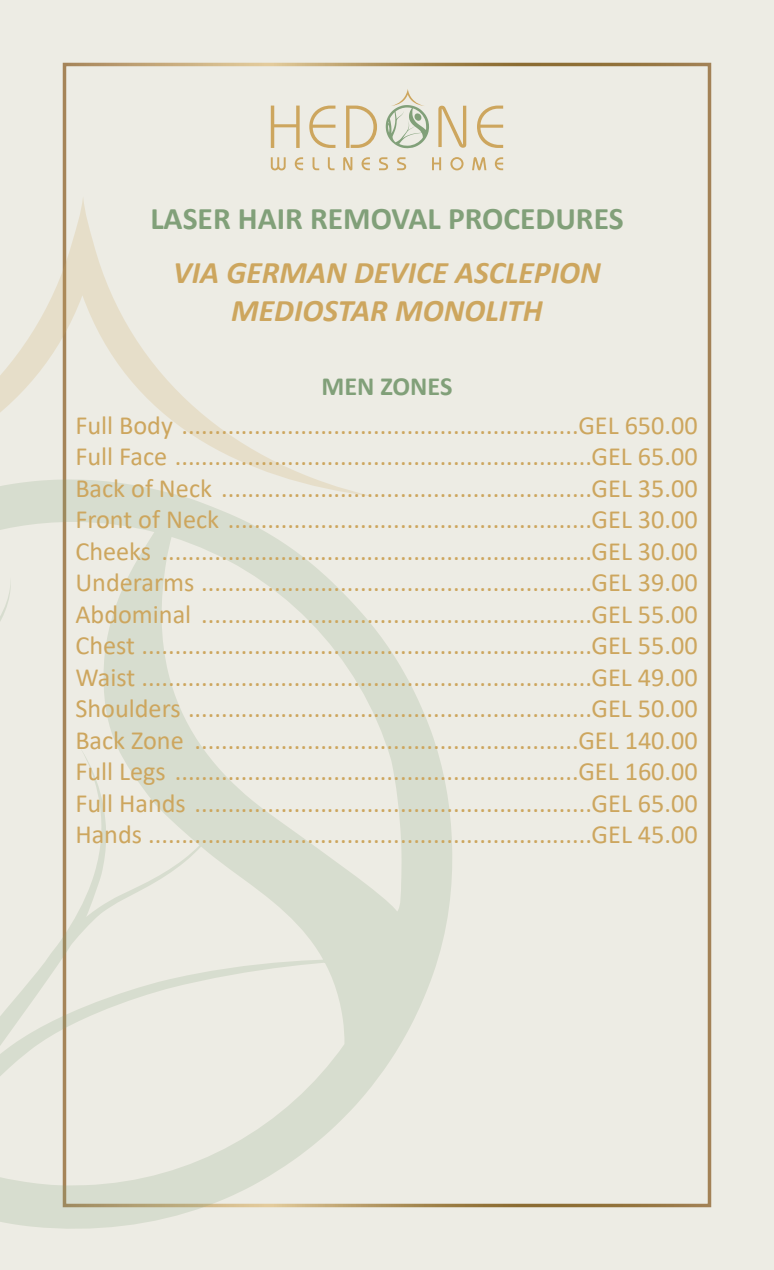
<style>
.page{position:relative;width:774px;height:1270px;background:#edece4}
.page>*{position:absolute;margin:0;border:0;box-sizing:border-box;transform-origin:0 0}
.t1{font:italic 700 31.5px/37.8px "Calibri";color:#cda65e;text-align:center}
.t2{font:700 31.5px "Calibri";color:#81a079}
.t3{font:26.25px/31.5px "Calibri";color:#cda65e;text-align:justify}
.t4{font:700 26.25px "Calibri";color:#81a079}
</style>
<div class="page">
<svg style="left:0;top:497px;width:452px;height:732px"></svg>
<svg style="left:0;top:196px;width:370px;height:301px"></svg>
<svg style="left:477px;top:106px;width:26px;height:42px"></svg>
<svg style="left:438px;top:106px;width:28px;height:42px"></svg>
<svg style="left:346px;top:106px;width:31px;height:42px"></svg>
<svg style="left:309px;top:106px;width:26px;height:42px"></svg>
<svg style="left:271px;top:106px;width:29px;height:42px"></svg>
<svg style="left:271px;top:157px;width:232px;height:13px"></svg>
<svg style="left:386px;top:89px;width:43px;height:59px"></svg>
<p class="t2" style="left:150px;top:197px;width:475px">LASER HAIR REMOVAL PROCEDURES</p>
<p class="t1" style="left:173px;top:253px;width:429px">VIA GERMAN DEVICE ASCLEPION<br>MEDIOSTAR MONOLITH</p>
<p class="t4" style="left:321px;top:368px;width:133px">MEN ZONES</p>
<p class="t3" style="left:75px;top:409px;width:624px">Full Body ............................................................GEL 650.00<br>Full Face ...............................................................GEL 65.00<br>Back of Neck ........................................................GEL 35.00<br>Front of Neck .......................................................GEL 30.00<br>Cheeks .................................................................GEL 30.00<br>Underarms ...........................................................GEL 39.00<br>Abdominal ...........................................................GEL 55.00<br>Chest ....................................................................GEL 55.00<br>Waist ....................................................................GEL 49.00<br>Shoulders .............................................................GEL 50.00<br>Back Zone ..........................................................GEL 140.00<br>Full Legs .............................................................GEL 160.00<br>Full Hands ............................................................GEL 65.00<br>Hands ...................................................................GEL 45.00</p>
</div>
